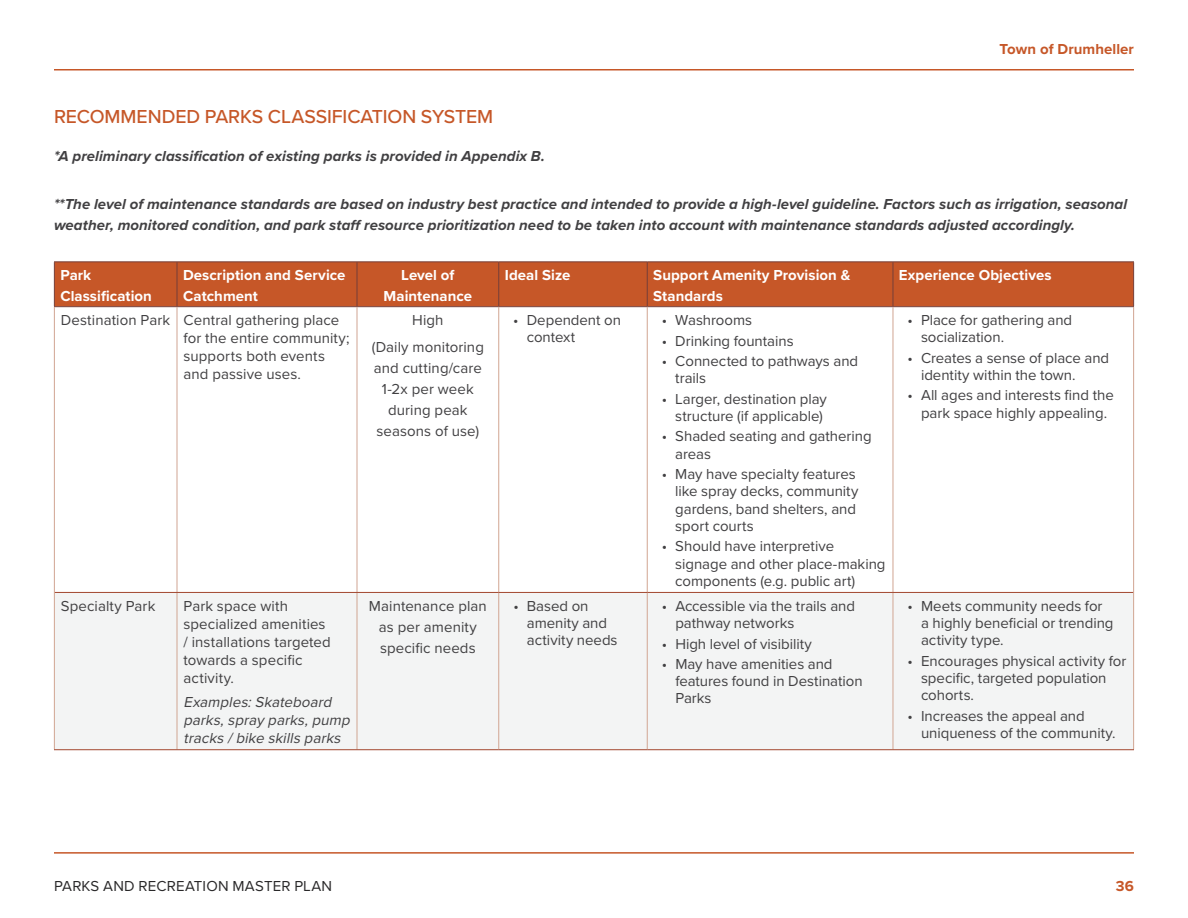
<style>
.page{position:relative;width:1188px;height:918px;background:#fff}
.page>*{position:absolute;margin:0;border:0;box-sizing:border-box;transform-origin:0 0}
.t1{font:500 19.5px "Proxima Nova";letter-spacing:-.005em;color:#c65728}
.t2{font:15px/17.2px "Proxima Nova";color:#414042}
.t3{font:italic 700 15px/21px "Proxima Nova";letter-spacing:.005em;color:#414042}
.t4{font:700 15px/21px "Proxima Nova";letter-spacing:.005em;color:#fff}
.t5{font:italic 15px/18px "Proxima Nova";color:#414042}
.t6{font:15px "Proxima Nova";letter-spacing:.01em;color:#292829}
.t7{font:700 15px "Proxima Nova";letter-spacing:.005em;color:#c65728}
</style>
<div class="page">
<hr style="left:54px;top:852px;width:1080px;height:2px;background:#c65728">
<hr style="left:54px;top:69px;width:1080px;height:1px;background:#c65728">
<div style="left:55px;top:262px;width:1078px;height:44px;background:#c65728"></div>
<svg style="left:55px;top:307px;width:1078px;height:285px"></svg>
<div style="left:55px;top:593px;width:1078px;height:156px;background:#f3f4f4"></div>
<hr style="left:54px;top:261px;width:123px;height:1px;background:#753f39">
<hr style="left:54px;top:262px;width:1px;height:44px;background:#753f39">
<hr style="left:177px;top:261px;width:180px;height:1px;background:#753f39">
<hr style="left:177px;top:262px;width:1px;height:44px;background:#753f39">
<hr style="left:357px;top:261px;width:142px;height:1px;background:#753f39">
<hr style="left:357px;top:262px;width:1px;height:44px;background:#753f39">
<hr style="left:499px;top:261px;width:148px;height:1px;background:#753f39">
<hr style="left:498px;top:262px;width:1px;height:44px;background:#753f39">
<hr style="left:647px;top:261px;width:246px;height:1px;background:#753f39">
<hr style="left:647px;top:262px;width:1px;height:44px;background:#753f39">
<hr style="left:893px;top:261px;width:241px;height:1px;background:#753f39">
<hr style="left:893px;top:262px;width:1px;height:44px;background:#753f39">
<hr style="left:1133px;top:262px;width:1px;height:44px;background:#753f39">
<hr style="left:54px;top:306px;width:123px;height:1px;background:#753f39">
<hr style="left:177px;top:306px;width:180px;height:1px;background:#753f39">
<hr style="left:357px;top:306px;width:142px;height:1px;background:#753f39">
<hr style="left:499px;top:306px;width:148px;height:1px;background:#753f39">
<hr style="left:647px;top:306px;width:246px;height:1px;background:#753f39">
<hr style="left:893px;top:306px;width:241px;height:1px;background:#753f39">
<hr style="left:54px;top:307px;width:1px;height:285px;background:#d1a592">
<hr style="left:177px;top:307px;width:1px;height:285px;background:#d1a592">
<hr style="left:357px;top:307px;width:1px;height:285px;background:#d1a592">
<hr style="left:498px;top:307px;width:1px;height:285px;background:#d1a592">
<hr style="left:647px;top:307px;width:1px;height:285px;background:#d1a592">
<hr style="left:893px;top:307px;width:1px;height:285px;background:#d1a592">
<hr style="left:1133px;top:307px;width:1px;height:285px;background:#d1a592">
<hr style="left:54px;top:592px;width:1px;height:157px;background:#d1a592">
<hr style="left:177px;top:593px;width:1px;height:156px;background:#d1a592">
<hr style="left:357px;top:593px;width:1px;height:156px;background:#d1a592">
<hr style="left:498px;top:593px;width:1px;height:156px;background:#d1a592">
<hr style="left:647px;top:593px;width:1px;height:156px;background:#d1a592">
<hr style="left:893px;top:593px;width:1px;height:156px;background:#d1a592">
<hr style="left:1133px;top:592px;width:1px;height:157px;background:#d1a592">
<hr style="left:55px;top:592px;width:122px;height:1px;background:#a1462e">
<hr style="left:177px;top:592px;width:180px;height:1px;background:#a1462e">
<hr style="left:357px;top:592px;width:142px;height:1px;background:#a1462e">
<hr style="left:499px;top:592px;width:148px;height:1px;background:#a1462e">
<hr style="left:647px;top:592px;width:246px;height:1px;background:#a1462e">
<hr style="left:893px;top:592px;width:240px;height:1px;background:#a1462e">
<hr style="left:54px;top:749px;width:123px;height:1px;background:#a1462e">
<hr style="left:177px;top:749px;width:180px;height:1px;background:#a1462e">
<hr style="left:357px;top:749px;width:142px;height:1px;background:#a1462e">
<hr style="left:499px;top:749px;width:148px;height:1px;background:#a1462e">
<hr style="left:647px;top:749px;width:246px;height:1px;background:#a1462e">
<hr style="left:893px;top:749px;width:241px;height:1px;background:#a1462e">
<p class="t7" style="left:1000px;top:38px;width:136px">Town of Drumheller</p>
<h1 class="t1" style="left:54px;top:102px;width:441px">RECOMMENDED PARKS CLASSIFICATION SYSTEM</h1>
<p class="t3" style="left:54px;top:145px;width:492px">*A preliminary classification of existing parks is provided in Appendix B.</p>
<p class="t3" style="left:54px;top:193px;width:1075px">**The level of maintenance standards are based on industry best practice and intended to provide a high-level guideline. Factors such as irrigation, seasonal weather, monitored condition, and park staff resource prioritization need to be taken into account with maintenance standards adjusted accordingly.</p>
<p class="t4" style="left:60px;top:264px;width:93px">Park<br>Classification</p>
<p class="t4" style="left:183px;top:264px;width:164px">Description and Service<br>Catchment</p>
<p class="t4" style="left:384px;top:264px;width:90px;text-align:center">Level of<br>Maintenance</p>
<p class="t4" style="left:505px;top:264px;width:67px">Ideal Size</p>
<p class="t4" style="left:653px;top:264px;width:199px">Support Amenity Provision &amp;<br>Standards</p>
<p class="t4" style="left:899px;top:264px;width:154px">Experience Objectives</p>
<p class="t2" style="left:183px;top:310px;width:168px;line-height:18px;text-indent:-123px">Destination Park Central gathering place for the entire community; supports both events and passive uses.</p>
<p class="t2" style="left:372px;top:306px;width:114px;line-height:27.5px;text-align:center">High<br>(Daily monitoring</p>
<p class="t2" style="left:921px;top:311px;width:153px;text-indent:-14px">• Place for gathering and socialization.</p>
<p class="t2" style="left:921px;top:348px;width:190px;text-indent:-14px">• Creates a sense of place and identity within the town.</p>
<p class="t2" style="left:908px;top:386px;width:208px;text-align:center">• All ages and interests find the park space highly appealing.</p>
<p class="t2" style="left:527px;top:311px;width:96px;text-indent:-14px">• Dependent on context</p>
<p class="t2" style="left:662px;top:311px;width:92px">• Washrooms</p>
<p class="t2" style="left:662px;top:331px;width:133px">• Drinking fountains</p>
<p class="t2" style="left:675px;top:352px;width:184px;text-indent:-14px">• Connected to pathways and trails</p>
<p class="t2" style="left:662px;top:389px;width:167px;text-align:right">• Larger, destination play structure (if applicable)</p>
<p class="t2" style="left:675px;top:427px;width:198px;text-indent:-14px">• Shaded seating and gathering areas</p>
<p class="t2" style="left:675px;top:465px;width:185px;text-indent:-14px">• May have specialty features like spray decks, community gardens, band shelters, and sport courts</p>
<p class="t2" style="left:675px;top:537px;width:212px;text-indent:-14px">• Should have interpretive signage and other place-making components (e.g. public art)</p>
<p class="t2" style="left:374px;top:357px;width:110px;line-height:21px;text-align:center">and cutting/care<br>1-2x per week during peak seasons of use)</p>
<p class="t2" style="left:61px;top:596px;width:96px">Specialty Park</p>
<p class="t2" style="left:183px;top:596px;width:149px;line-height:18px">Park space with specialized amenities / installations targeted towards a specific activity.</p>
<p class="t5" style="left:183px;top:693px;width:172px">Examples:Skateboard parks,sprayparks,pump tracks/bike skillsparks</p>
<p class="t2" style="left:369px;top:595px;width:119px;line-height:21px;text-align:center">Maintenance plan as per amenity specific needs</p>
<p class="t2" style="left:527px;top:596px;width:92px;text-indent:-14px">• Based on amenity and activity needs</p>
<p class="t2" style="left:675px;top:596px;width:181px;text-indent:-14px">• Accessible via the trails and pathway networks</p>
<p class="t2" style="left:662px;top:634px;width:152px">• High level of visibility</p>
<p class="t2" style="left:675px;top:655px;width:189px;text-indent:-14px">• May have amenities and features found in Destination<br>Parks</p>
<p class="t2" style="left:921px;top:596px;width:194px;text-indent:-14px">• Meets community needs for a highly beneficial or trending activity type.</p>
<p class="t2" style="left:921px;top:651px;width:207px;text-indent:-14px">• Encourages physical activity for specific, targeted population cohorts.</p>
<p class="t2" style="left:921px;top:706px;width:196px;text-indent:-14px">• Increases the appeal and uniqueness of the community.</p>
<p class="t6" style="left:54px;top:875px;width:280px">PARKS AND RECREATION MASTER PLAN</p>
<p class="t7" style="left:1116px;top:875px;width:20px">36</p>
</div>
